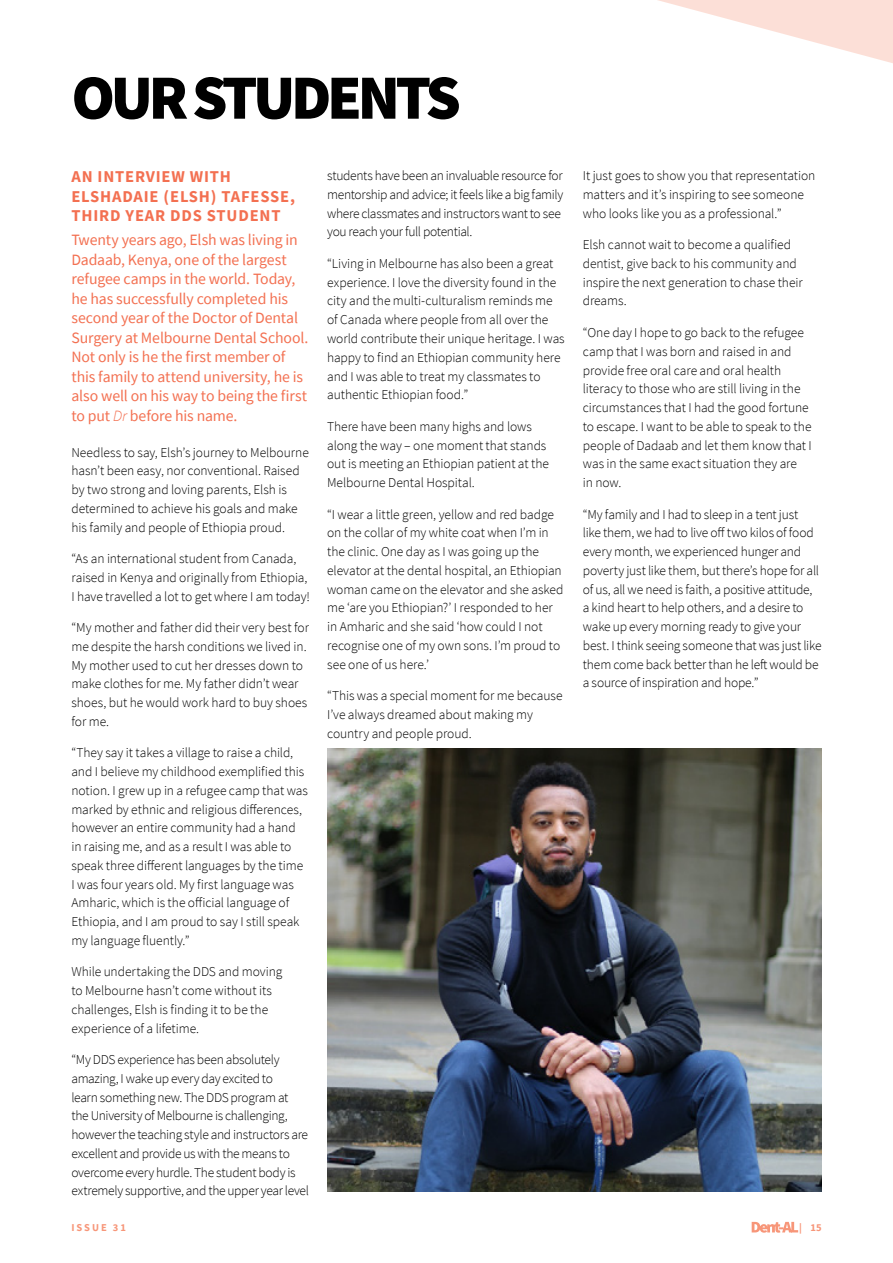
<style>
.page{position:relative;width:893px;height:1263px;background:#fff}
.page>*{position:absolute;margin:0;border:0;box-sizing:border-box;transform-origin:0 0}
.CHIRON_-_Section_Hea{font:900 63px "Source Sans Pro";letter-spacing:-.07em;color:#000}
.CHIRON_-_Heading_2{font:700 16.5px/19.5px "Source Sans Pro";letter-spacing:.05em;color:#f37051}
.CHIRON_-_Intro{font:15.75px/19.5px "Source Sans Pro";letter-spacing:-.01em;color:#f37051}
.CHIRON_-_Body_Copy{font:300 13.5px/18.8px "Source Sans Pro";letter-spacing:-.005em;color:#000}
.CHIRON_-_Body_Copy-2{font:300 13.5px/18.8px "Source Sans Pro";letter-spacing:-.025em;color:#000}
.t1{font:700 10.5px "Source Sans Pro";letter-spacing:.19em;color:#f79679}
.s1{font-weight:300;font-style:italic}
</style>
<div class="page">
<img style="left:327px;top:749px;width:494px;height:442px">
<svg style="left:658px;top:0;width:235px;height:63px;fill:#fde5de"></svg>
<svg style="left:752px;top:1222px;width:46px;height:11px"></svg>
<p class="CHIRON_-_Section_Hea" style="left:71px;top:54px;width:391px">OUR STUDENTS</p>
<p class="CHIRON_-_Heading_2" style="left:71px;top:167px;width:225px">AN INTERVIEW WITH<br>ELSHADAIE (ELSH) TAFESSE,<br>THIRD YEAR DDS STUDENT</p>
<p class="CHIRON_-_Intro" style="left:71px;top:230px;width:238px">Twenty years ago, Elsh was living in Dadaab, Kenya, one of the largest refugee camps in the world. Today, he has successfully completed his second year of the Doctor of Dental Surgery at Melbourne Dental School.<br>Not only is he the first member of this family to attend university, he is also well on his way to being the first to put <span class="s1">Dr</span> before his name.</p>
<p class="CHIRON_-_Body_Copy" style="left:71px;top:443px;width:239px">Needless to say, Elsh’s journey to Melbourne hasn’t been easy, nor conventional. Raised by two strong and loving parents, Elsh is determined to achieve his goals and make his family and people of Ethiopia proud.</p>
<p class="CHIRON_-_Body_Copy" style="left:71px;top:549px;width:240px">“As an international student from Canada, raised in Kenya and originally from Ethiopia,<br>I have travelled a lot to get where I am today!</p>
<p class="CHIRON_-_Body_Copy" style="left:71px;top:618px;width:239px">“My mother and father did their very best for me despite the harsh conditions we lived in.<br>My mother used to cut her dresses down to make clothes for me. My father didn’t wear shoes, but he would work hard to buy shoes for me.</p>
<p class="CHIRON_-_Body_Copy" style="left:71px;top:743px;width:238px">“They say it takes a village to raise a child, and I believe my childhood exemplified this notion. I grew up in a refugee camp that was marked by ethnic and religious differences, however an entire community had a hand in raising me, and as a result I was able to speak three different languages by the time I was four years old. My first language was Amharic, which is the official language of Ethiopia, and I am proud to say I still speak my language fluently.”</p>
<p class="CHIRON_-_Body_Copy" style="left:71px;top:962px;width:212px">While undertaking the DDS and moving to Melbourne hasn’t come without its challenges, Elsh is finding it to be the experience of a lifetime.</p>
<p class="CHIRON_-_Body_Copy-2" style="left:71px;top:1050px;width:239px">“My DDS experience has been absolutely amazing, I wake up every day excited to<br>learn something new. The DDS program at the University of Melbourne is challenging, however the teaching style and instructors are excellent and provide us with the means to overcome every hurdle. The student body is extremely supportive, and the upper year level</p>
<p class="CHIRON_-_Body_Copy-2" style="left:327px;top:166px;width:238px">students have been an invaluable resource for mentorship and advice; it feels like a big family where classmates and instructors want to see you reach your full potential.</p>
<p class="CHIRON_-_Body_Copy" style="left:327px;top:254px;width:239px">“Living in Melbourne has also been a great experience. I love the diversity found in the city and the multi-culturalism reminds me of Canada where people from all over the world contribute their unique heritage. I was happy to find an Ethiopian community here and I was able to treat my classmates to authentic Ethiopian food.”</p>
<p class="CHIRON_-_Body_Copy" style="left:327px;top:417px;width:223px">There have been many highs and lows along the way – one moment that stands out is meeting an Ethiopian patient at the Melbourne Dental Hospital.</p>
<p class="CHIRON_-_Body_Copy" style="left:327px;top:505px;width:238px">“I wear a little green, yellow and red badge on the collar of my white coat when I’m in the clinic. One day as I was going up the elevator at the dental hospital, an Ethiopian woman came on the elevator and she asked me ‘are you Ethiopian?’ I responded to her in Amharic and she said ‘how could I not recognise one of my own sons. I’m proud to see one of us here.’</p>
<p class="CHIRON_-_Body_Copy" style="left:327px;top:686px;width:237px">“This was a special moment for me because<br>I’ve always dreamed about making my country and people proud.</p>
<p class="CHIRON_-_Body_Copy" style="left:583px;top:166px;width:234px">It just goes to show you that representation matters and it’s inspiring to see someone who looks like you as a professional.”</p>
<p class="CHIRON_-_Body_Copy" style="left:583px;top:235px;width:221px">Elsh cannot wait to become a qualified dentist, give back to his community and inspire the next generation to chase their dreams.</p>
<p class="CHIRON_-_Body_Copy" style="left:583px;top:323px;width:230px">“One day I hope to go back to the refugee camp that I was born and raised in and provide free oral care and oral health literacy to those who are still living in the circumstances that I had the good fortune to escape. I want to be able to speak to the people of Dadaab and let them know that I was in the same exact situation they are<br>in now.</p>
<p class="CHIRON_-_Body_Copy" style="left:583px;top:505px;width:240px">“My family and I had to sleep in a tent just<br>like them, we had to live off two kilos of food every month, we experienced hunger and poverty just like them, but there’s hope for all of us, all we need is faith, a positive attitude, a kind heart to help others, and a desire to wake up every morning ready to give your best. I think seeing someone that was just like them come back better than he left would be a source of inspiration and hope.”</p>
<p class="t1" style="left:71px;top:1220px;width:56px">ISSUE 31</p>
<p class="t1" style="left:799px;top:1220px;width:24px">| 15</p>
</div>
